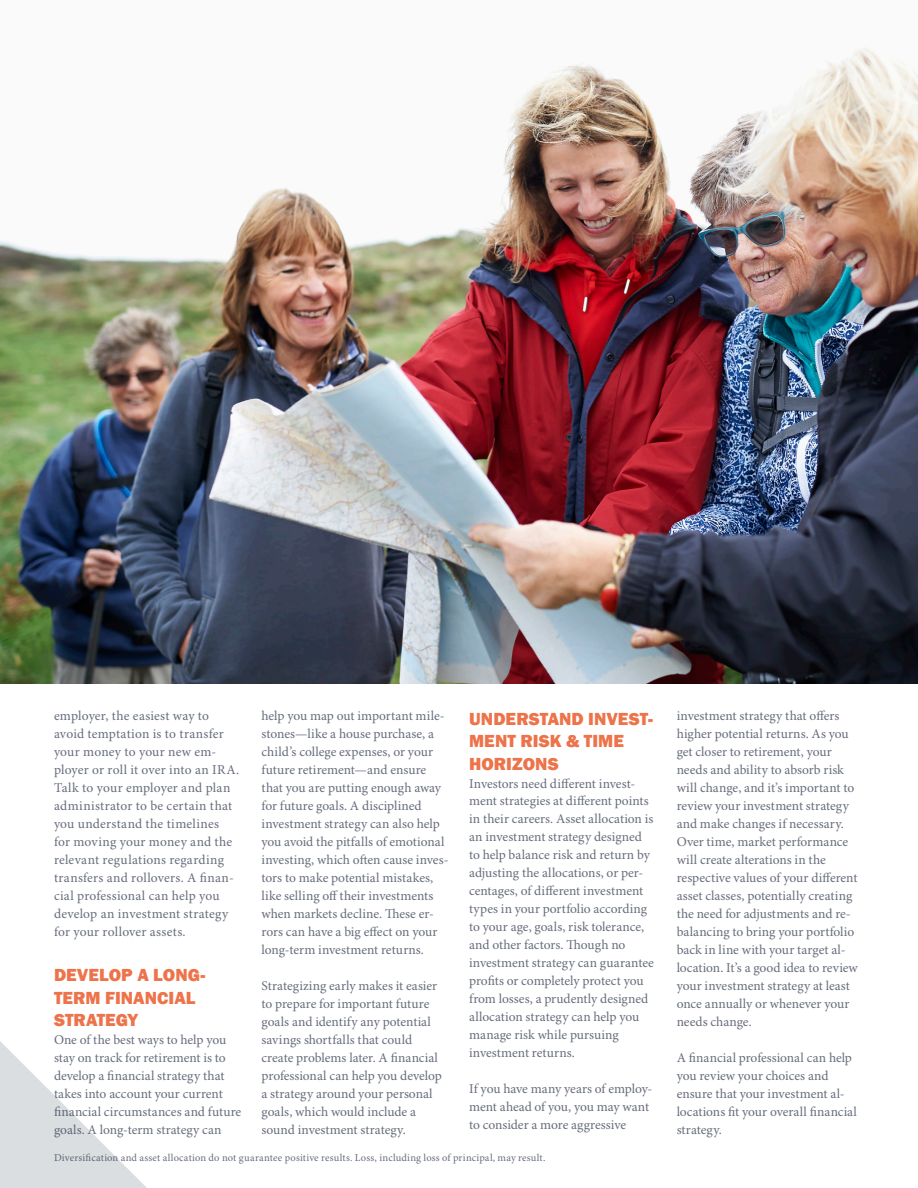
<style>
.page{position:relative;width:918px;height:1188px;background:#fff}
.page>*{position:absolute;margin:0;border:0;box-sizing:border-box;transform-origin:0 0}
.t1{font:800 18px/22.5px "Franklin Gothic";letter-spacing:.005em;color:#ed734a}
.t2{font:13.5px/18px "Minion Pro";color:#666d7b}
.t3{font:10.5px "Minion Pro";letter-spacing:.015em;color:#666d7b}
</style>
<div class="page">
<img style="left:0;top:47px;width:918px;height:637px">
<svg style="left:0;top:1041px;width:147px;height:147px"></svg>
<p class="t2" style="left:54px;top:707px;width:187px">employer, the easiest way to avoid temptation is to transfer your money to your new em&shy;ployer or roll it over into an IRA.<br>Talk to your employer and plan administrator to be certain that you understand the timelines<br>for moving your money and the relevant regulations regarding transfers and rollovers. A finan&shy;cial professional can help you develop an investment strategy for your rollover assets.</p>
<p class="t1" style="left:54px;top:964px;width:153px">DEVELOP A LONG-<br>TERM FINANCIAL<br>STRATEGY</p>
<p class="t2" style="left:54px;top:1031px;width:189px">One of the best ways to help you stay on track for retirement is to develop a financial strategy that takes into account your current financial circumstances and future goals. A long-term strategy can</p>
<p class="t2" style="left:262px;top:707px;width:188px">help you map out important mile&shy;stones—like a house purchase, a child’s college expenses, or your future retirement—and ensure that you are putting enough away for future goals. A disciplined investment strategy can also help you avoid the pitfalls of emotional investing, which often cause inves&shy;tors to make potential mistakes, like selling off their investments when markets decline. These er&shy;rors can have a big effect on your long-term investment returns.</p>
<p class="t2" style="left:262px;top:977px;width:182px">Strategizing early makes it easier to prepare for important future goals and identify any potential savings shortfalls that could create problems later. A financial professional can help you develop a strategy around your personal goals, which would include a sound investment strategy.</p>
<p class="t1" style="left:469px;top:707px;width:185px">UNDERSTAND INVEST-<br>MENT RISK &amp; TIME<br>HORIZONS</p>
<p class="t2" style="left:469px;top:775px;width:186px">Investors need different invest&shy;ment strategies at different points in their careers. Asset allocation is an investment strategy designed to help balance risk and return by adjusting the allocations, or per&shy;centages, of different investment types in your portfolio according to your age, goals, risk tolerance, and other factors. Though no investment strategy can guarantee profits or completely protect you from losses, a prudently designed allocation strategy can help you manage risk while pursuing investment returns.</p>
<p class="t2" style="left:469px;top:1081px;width:185px">If you have many years of employ&shy;ment ahead of you, you may want to consider a more aggressive</p>
<p class="t3" style="left:54px;top:1151px;width:493px">Diversification and asset allocation do not guarantee positive results. Loss, including loss of principal, may result.</p>
<p class="t2" style="left:677px;top:707px;width:183px">investment strategy that offers higher potential returns. As you get closer to retirement, your needs and ability to absorb risk will change, and it’s important to review your investment strategy and make changes if necessary.<br>Over time, market performance will create alterations in the respective values of your different asset classes, potentially creating the need for adjustments and re&shy;balancing to bring your portfolio back in line with your target al&shy;location. It’s a good idea to review your investment strategy at least once annually or whenever your needs change.</p>
<p class="t2" style="left:677px;top:1049px;width:182px">A financial professional can help you review your choices and ensure that your investment al&shy;locations fit your overall financial strategy.</p>
</div>
